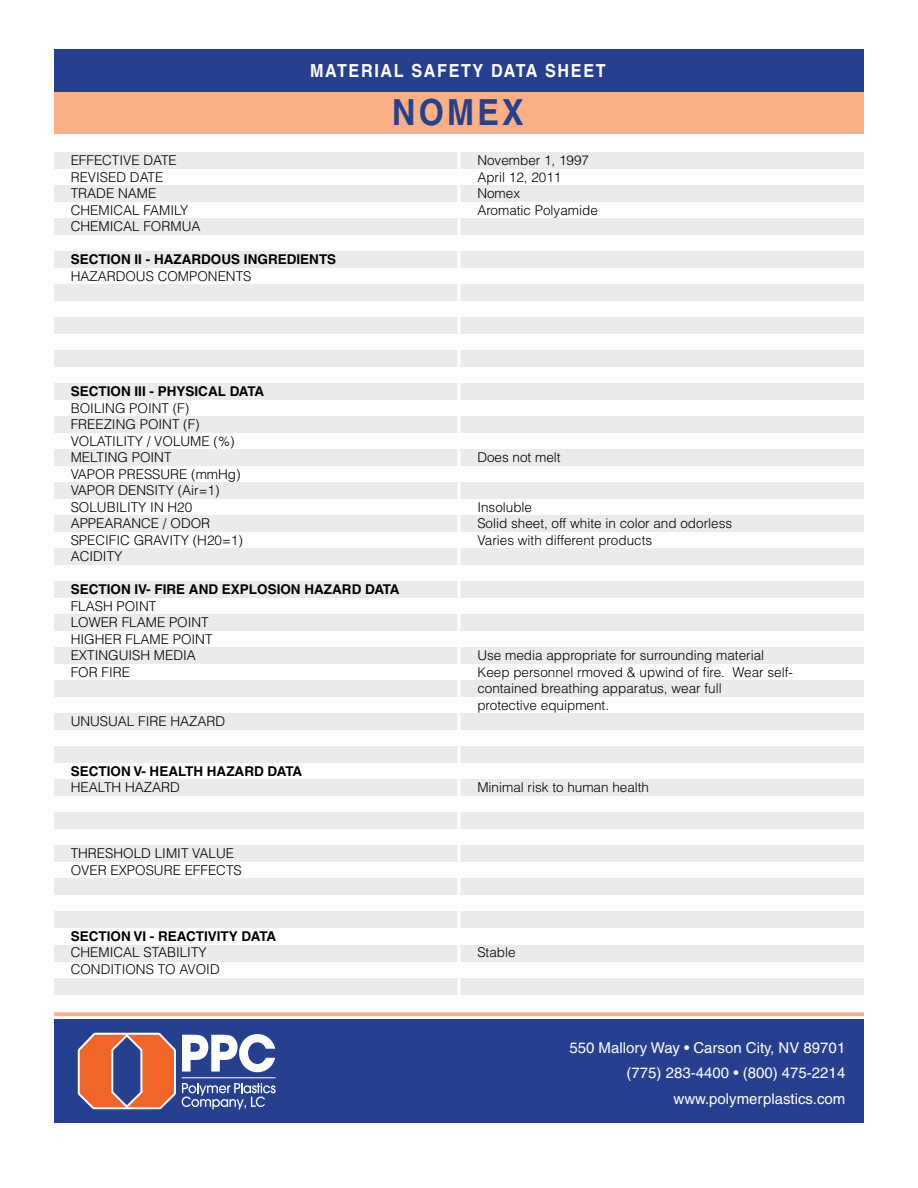
<style>
.page{position:relative;width:918px;height:1188px;background:#fff}
.page>*{position:absolute;margin:0;border:0;box-sizing:border-box;transform-origin:0 0}
.t1{font:700 36px "Helvetica LT";letter-spacing:.1em;color:#25408f;scale:.9 1}
.t2{font:700 18px "Helvetica LT";letter-spacing:.1em;color:#fff;scale:.9 1}
.t3{font:15px/25.5px "Helvetica LT";color:#fff;text-align:right}
.t4{font:300 13.5px/16.5px "Helvetica LT";color:#000}
.t5{font:700 13.5px "Helvetica LT";color:#000}
</style>
<div class="page">
<div style="left:54px;top:91px;width:810px;height:42px;background:#faaf85"></div>
<div style="left:54px;top:152px;width:810px;height:17px;background:#ebebec"></div>
<div style="left:54px;top:449px;width:810px;height:17px;background:#ebebec"></div>
<div style="left:54px;top:812px;width:810px;height:17px;background:#ebebec"></div>
<div style="left:54px;top:285px;width:810px;height:16px;background:#ebebec"></div>
<div style="left:54px;top:582px;width:810px;height:16px;background:#ebebec"></div>
<div style="left:54px;top:945px;width:810px;height:16px;background:#ebebec"></div>
<div style="left:54px;top:978px;width:810px;height:16px;background:#ebebec"></div>
<div style="left:54px;top:218px;width:810px;height:17px;background:#ebebec"></div>
<div style="left:54px;top:515px;width:810px;height:17px;background:#ebebec"></div>
<div style="left:54px;top:878px;width:810px;height:17px;background:#ebebec"></div>
<div style="left:54px;top:351px;width:810px;height:16px;background:#ebebec"></div>
<div style="left:54px;top:647px;width:810px;height:17px;background:#ebebec"></div>
<div style="left:54px;top:185px;width:810px;height:17px;background:#ebebec"></div>
<div style="left:54px;top:482px;width:810px;height:17px;background:#ebebec"></div>
<div style="left:54px;top:845px;width:810px;height:17px;background:#ebebec"></div>
<div style="left:54px;top:318px;width:810px;height:16px;background:#ebebec"></div>
<div style="left:54px;top:615px;width:810px;height:16px;background:#ebebec"></div>
<div style="left:54px;top:251px;width:810px;height:17px;background:#ebebec"></div>
<div style="left:54px;top:548px;width:810px;height:17px;background:#ebebec"></div>
<div style="left:54px;top:911px;width:810px;height:17px;background:#ebebec"></div>
<div style="left:54px;top:383px;width:810px;height:17px;background:#ebebec"></div>
<div style="left:54px;top:746px;width:810px;height:17px;background:#ebebec"></div>
<div style="left:54px;top:680px;width:810px;height:16px;background:#ebebec"></div>
<div style="left:54px;top:416px;width:810px;height:17px;background:#ebebec"></div>
<div style="left:54px;top:779px;width:810px;height:17px;background:#ebebec"></div>
<div style="left:54px;top:713px;width:810px;height:17px;background:#ebebec"></div>
<div style="left:54px;top:49px;width:810px;height:42px;background:#25408f"></div>
<div style="left:54px;top:1019px;width:810px;height:104px;background:#25408f"></div>
<hr style="left:458px;top:148px;width:2px;height:860px;background:#fff">
<svg style="left:54px;top:1012px;width:810px;height:4px;fill:#faaf85"></svg>
<svg style="left:77px;top:1032px;width:199px;height:78px"></svg>
<h2 class="t2" style="left:310px;top:60px;width:229px">MATERIAL SAFETY DATA</h2>
<h2 class="t2" style="left:545px;top:60px;width:42px">SHEET</h2>
<h1 class="t1" style="left:392px;top:90px;width:148px">NOMEX</h1>
<p class="t4" style="left:71px;top:152px;width:131px">EFFECTIVE DATE<br>REVISED DATE<br>TRADE NAME<br>CHEMICAL FAMILY<br>CHEMICAL FORMUA</p>
<p class="t5" style="left:71px;top:251px;width:267px">SECTION II - HAZARDOUS INGREDIENTS</p>
<p class="t4" style="left:71px;top:268px;width:182px">HAZARDOUS COMPONENTS</p>
<p class="t5" style="left:71px;top:383px;width:195px">SECTION III - PHYSICAL DATA</p>
<p class="t4" style="left:71px;top:400px;width:174px">BOILING POINT (F)<br>FREEZING POINT (F)<br>VOLATILITY / VOLUME (%)<br>MELTING POINT<br>VAPOR PRESSURE (mmHg)<br>VAPOR DENSITY (Air=1)<br>SOLUBILITY IN H20<br>APPEARANCE / ODOR<br>SPECIFIC GRAVITY (H20=1)<br>ACIDITY</p>
<p class="t5" style="left:71px;top:581px;width:330px">SECTION IV- FIRE AND EXPLOSION HAZARD DATA</p>
<p class="t4" style="left:71px;top:597px;width:143px">FLASH POINT<br>LOWER FLAME POINT<br>HIGHER FLAME POINT<br>EXTINGUISH MEDIA<br>FOR FIRE</p>
<p class="t4" style="left:71px;top:713px;width:156px">UNUSUAL FIRE HAZARD</p>
<p class="t5" style="left:71px;top:763px;width:233px">SECTION V- HEALTH HAZARD DATA</p>
<p class="t4" style="left:71px;top:779px;width:111px">HEALTH HAZARD</p>
<p class="t4" style="left:71px;top:845px;width:173px">THRESHOLD LIMIT VALUE<br>OVER EXPOSURE EFFECTS</p>
<p class="t5" style="left:71px;top:928px;width:207px">SECTION VI - REACTIVITY DATA</p>
<p class="t4" style="left:71px;top:944px;width:151px">CHEMICAL STABILITY<br>CONDITIONS TO AVOID</p>
<p class="t4" style="left:477px;top:152px;width:122px">November 1, 1997<br>April 12, 2011<br>Nomex<br>Aromatic Polyamide</p>
<p class="t4" style="left:477px;top:449px;width:85px">Does not melt</p>
<p class="t4" style="left:477px;top:499px;width:256px">Insoluble<br>Solid sheet, off white in color and odorless<br>Varies with different products</p>
<p class="t4" style="left:477px;top:647px;width:317px">Use media appropriate for surrounding material Keep personnel rmoved &amp; upwind of fire. Wear self&shy;contained breathing apparatus, wear full<br>protective equipment.</p>
<p class="t4" style="left:477px;top:779px;width:173px">Minimal risk to human health</p>
<p class="t4" style="left:477px;top:944px;width:40px">Stable</p>
<p class="t3" style="left:569px;top:1034px;width:277px">550 Mallory Way • Carson City, NV 89701 (775) 283-4400 • (800) 475-2214 www.polymerplastics.com</p>
</div>
